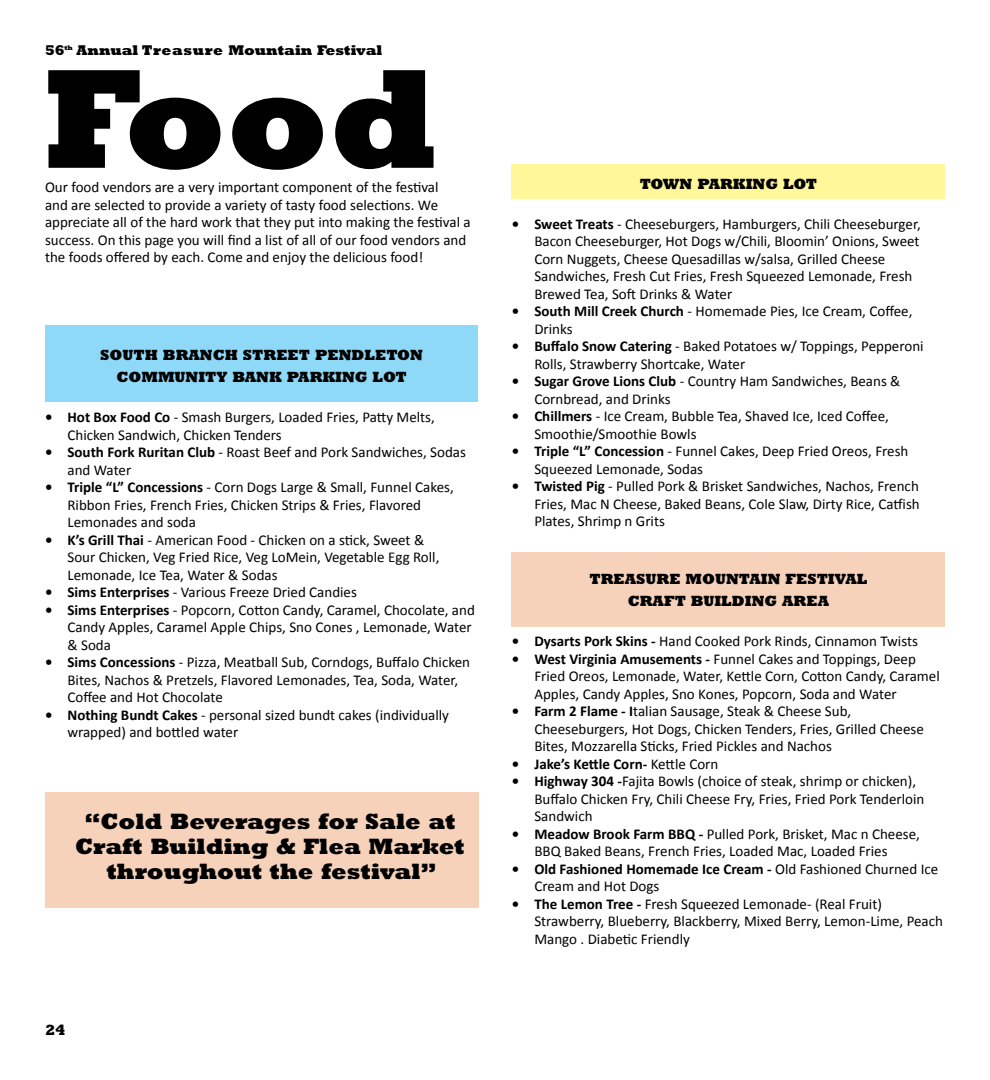
<style>
.page{position:relative;width:990px;height:1080px;background:#fff}
.page>*{position:absolute;margin:0;border:0;box-sizing:border-box;transform-origin:0 0}
.t1{font:800 143.75px "Rockwell Std";color:#000;scale:.95 1}
.t2{font:800 22.5px/25px "Rockwell Std";color:#000;text-align:center}
.t3{font:15px/17.5px "Calibri";color:#000}
.t4{font:800 15px/22.5px "Rockwell Std";color:#000;text-align:center}
.t5{font:700 15px "Calibri";color:#000}
.t6{font:800 14.38px "Rockwell Std";color:#000}
.t7{font:800 6.75px "Rockwell Std";color:#000}
.s1{font-weight:700}
.s2{font-weight:400}
</style>
<div class="page">
<div style="left:45px;top:792px;width:433px;height:115px;background:#f6d2bb"></div>
<div style="left:512px;top:552px;width:433px;height:74px;background:#f6d2bb"></div>
<div style="left:512px;top:164px;width:433px;height:35px;background:#fff799"></div>
<div style="left:45px;top:326px;width:433px;height:76px;background:#8ed8f8"></div>
<p class="t6" style="left:45px;top:41px;width:339px">56 Annual Treasure Mountain Festival</p>
<p class="t7" style="left:64px;top:43px;width:10px">th</p>
<h1 class="t1" style="left:45px;top:30px;width:416px">Food</h1>
<p class="t3" style="left:45px;top:178px;width:427px">Our food vendors are a very important component of the festival<br>and are selected to provide a variety of tasty food selections. We appreciate all of the hard work that they put into making the festival a success. On this page you will find a list of all of our food vendors and the foods offered by each. Come and enjoy the delicious food!</p>
<p class="t4" style="left:100px;top:343px;width:324px">SOUTH BRANCH STREET PENDLETON<br>COMMUNITY BANK PARKING LOT</p>
<p class="t3" style="left:68px;top:408px;width:369px;text-indent:-22px"><span class="s1">• Hot Box Food Co</span> - Smash Burgers, Loaded Fries, Patty Melts,<br>Chicken Sandwich, Chicken Tenders</p>
<p class="t3" style="left:68px;top:443px;width:400px;text-indent:-22px"><span class="s1">• South Fork Ruritan Club</span> - Roast Beef and Pork Sandwiches, Sodas and Water</p>
<p class="t3" style="left:68px;top:478px;width:388px;text-indent:-22px"><span class="s1">• Triple “L” Concessions</span> - Corn Dogs Large &amp; Small, Funnel Cakes,<br>Ribbon Fries, French Fries, Chicken Strips &amp; Fries, Flavored<br>Lemonades and soda</p>
<p class="t3" style="left:68px;top:530px;width:374px;text-indent:-22px"><span class="s1">• K’s Grill Thai</span> - American Food - Chicken on a stick, Sweet &amp;<br>Sour Chicken, Veg Fried Rice, Veg LoMein, Vegetable Egg Roll,<br>Lemonade, Ice Tea, Water &amp; Sodas</p>
<p class="t3" style="left:45px;top:583px;width:313px"><span class="s1">• Sims Enterprises</span> - Various Freeze Dried Candies</p>
<p class="t3" style="left:68px;top:600px;width:409px;text-indent:-22px"><span class="s1">• Sims Enterprises</span> - Popcorn, Cotton Candy, Caramel, Chocolate, and<br>Candy Apples, Caramel Apple Chips, Sno Cones , Lemonade, Water &amp; Soda</p>
<p class="t3" style="left:68px;top:653px;width:404px;text-indent:-23px"><span class="s1">• Sims Concessions</span> - Pizza, Meatball Sub, Corndogs, Buffalo Chicken<br>Bites, Nachos &amp; Pretzels, Flavored Lemonades, Tea, Soda, Water,<br>Coffee and Hot Chocolate</p>
<p class="t3" style="left:68px;top:705px;width:383px;text-indent:-22px"><span class="s1">• Nothing Bundt Cakes</span> - personal sized bundt cakes (individually wrapped) and bottled water</p>
<h2 class="t2" style="left:75px;top:808px;width:391px">“Cold Beverages for Sale at<br>Craft Building &amp; Flea Market throughout the festival”</h2>
<p class="t4" style="left:45px;top:1018px;width:22px">24</p>
<p class="t4" style="left:640px;top:172px;width:179px">TOWN PARKING LOT</p>
<p class="t3" style="left:534px;top:214px;width:388px;text-indent:-22px"><span class="s1">• Sweet Treats</span> - Cheeseburgers, Hamburgers, Chili Cheeseburger, Bacon Cheeseburger, Hot Dogs w/Chili, Bloomin’ Onions, Sweet Corn Nuggets, Cheese Quesadillas w/salsa, Grilled Cheese Sandwiches, Fresh Cut Fries, Fresh Squeezed Lemonade, Fresh Brewed Tea, Soft Drinks &amp; Water</p>
<p class="t3" style="left:534px;top:302px;width:380px;text-indent:-22px"><span class="s1">• South Mill Creek Church</span> - Homemade Pies, Ice Cream, Coffee,<br>Drinks</p>
<p class="t3" style="left:534px;top:337px;width:391px;text-indent:-22px"><span class="s1">• Buffalo Snow Catering</span> - Baked Potatoes w/ Toppings, Pepperoni<br>Rolls, Strawberry Shortcake, Water</p>
<p class="t3" style="left:534px;top:372px;width:368px;text-indent:-22px"><span class="s1">• Sugar Grove Lions Club</span> - Country Ham Sandwiches, Beans &amp;<br>Cornbread, and Drinks</p>
<p class="t3" style="left:534px;top:407px;width:356px;text-indent:-22px"><span class="s1">• Chillmers</span> - Ice Cream, Bubble Tea, Shaved Ice, Iced Coffee,<br>Smoothie/Smoothie Bowls</p>
<p class="t3" style="left:534px;top:442px;width:376px;text-indent:-22px"><span class="s1">• Triple “L” Concession</span> - Funnel Cakes, Deep Fried Oreos, Fresh<br>Squeezed Lemonade, Sodas</p>
<p class="t3" style="left:534px;top:477px;width:387px;text-align:justify;text-indent:-22px"><span class="s1">• Twisted Pig</span> - Pulled Pork &amp; Brisket Sandwiches, Nachos, French Fries, Mac N Cheese, Baked Beans, Cole Slaw, Dirty Rice, Catfish Plates, Shrimp n Grits</p>
<p class="t4" style="left:590px;top:567px;width:279px">TREASURE MOUNTAIN FESTIVAL<br>CRAFT BUILDING AREA</p>
<p class="t3" style="left:512px;top:632px;width:408px"><span class="s1">• Dysarts Pork Skins -</span> Hand Cooked Pork Rinds, Cinnamon Twists</p>
<p class="t3" style="left:534px;top:649px;width:407px;text-indent:-22px"><span class="s1">• West Virginia Amusements -</span> Funnel Cakes and Toppings, Deep<br>Fried Oreos, Lemonade, Water, Kettle Corn, Cotton Candy, Caramel<br>Apples, Candy Apples, Sno Kones, Popcorn, Soda and Water</p>
<p class="t3" style="left:534px;top:702px;width:391px;text-indent:-22px"><span class="s1">• Farm 2 Flame - I</span>talian Sausage, Steak &amp; Cheese Sub,<br>Cheeseburgers, Hot Dogs, Chicken Tenders, Fries, Grilled Cheese<br>Bites, Mozzarella Sticks, Fried Pickles and Nachos</p>
<p class="t5" style="left:512px;top:753px;width:208px">• Jake’s Kettle Corn- <span class="s2">Kettle Corn</span></p>
<p class="t3" style="left:534px;top:772px;width:392px;text-indent:-22px"><span class="s1">• Highway 304 -</span>Fajita Bowls (choice of steak, shrimp or chicken),<br>Buffalo Chicken Fry, Chili Cheese Fry, Fries, Fried Pork Tenderloin<br>Sandwich</p>
<p class="t3" style="left:534px;top:824px;width:387px;text-indent:-22px"><span class="s1">• Meadow Brook Farm BBQ -</span> Pulled Pork, Brisket, Mac n Cheese,<br>BBQ Baked Beans, French Fries, Loaded Mac, Loaded Fries</p>
<p class="t3" style="left:534px;top:859px;width:405px;text-indent:-22px"><span class="s1">• Old Fashioned Homemade Ice Cream -</span> Old Fashioned Churned Ice<br>Cream and Hot Dogs</p>
<p class="t3" style="left:534px;top:894px;width:410px;text-indent:-22px"><span class="s1">• The Lemon Tree -</span> Fresh Squeezed Lemonade- (Real Fruit)<br>Strawberry, Blueberry, Blackberry, Mixed Berry, Lemon-Lime, Peach<br>Mango . Diabetic Friendly</p>
</div>
